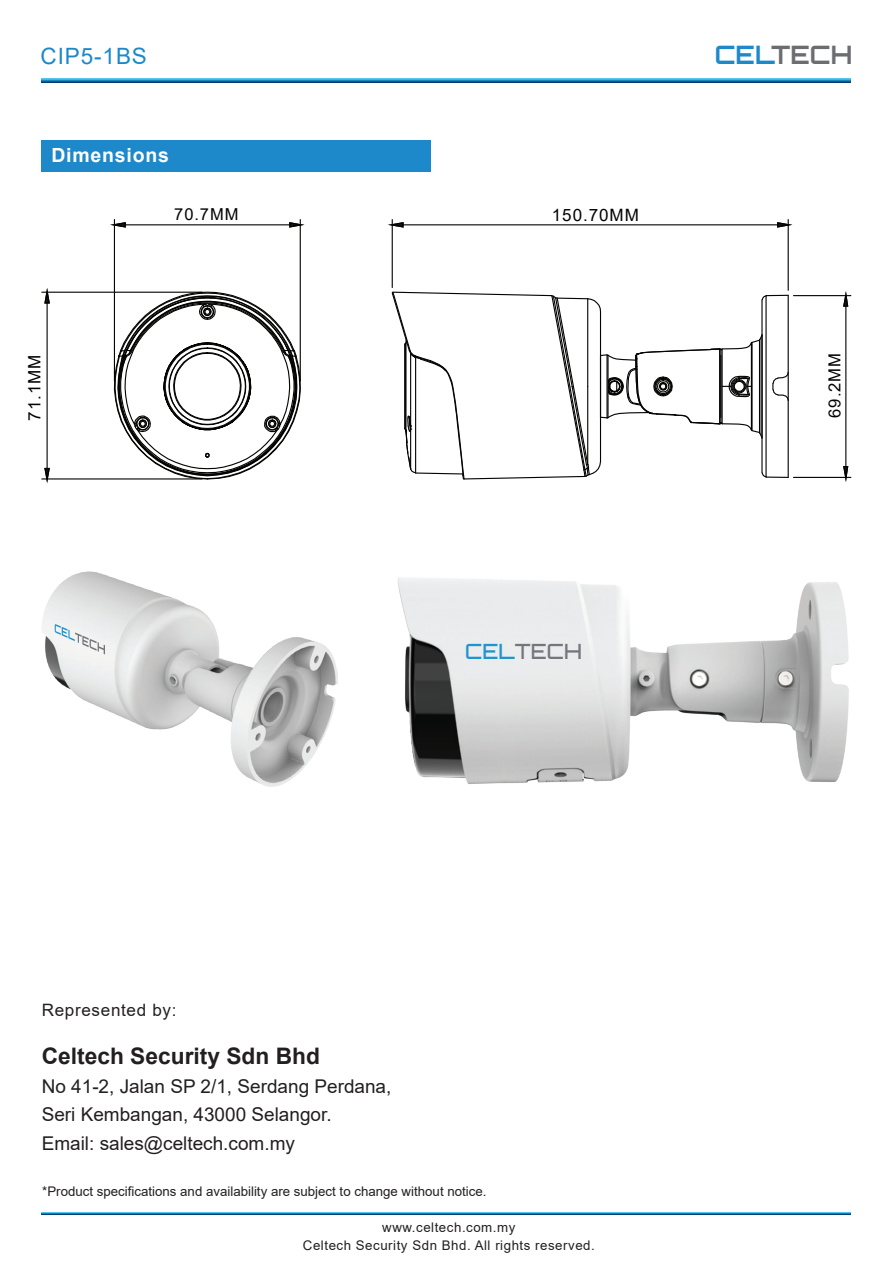
<style>
.page{position:relative;width:893px;height:1263px;background:#fff}
.page>*{position:absolute;margin:0;border:0;box-sizing:border-box;transform-origin:0 0}
.t1{font:700 25.35px "Orbitron";color:#6c6d71}
.t2{font:700 22.8px "Arial";color:#231f20}
.t3{font:22.5px "Arial";letter-spacing:.04em;color:#1b88ca}
.t4{font:500 21px "Orbitron";color:#74767e}
.t5{font:700 19.5px "Arial";letter-spacing:.04em;color:#fff}
.t6{font:18.9px/28.5px "Arial";color:#231f20}
.t7{font:17.1px "Arial";letter-spacing:.04em;color:#231f20}
.t8{font:17.1px "Arial";color:#040503}
.t9{font:16.95px "Arial";letter-spacing:.055em;color:#040503}
.t10{font:16.65px "Arial";color:#040503}
.t11{font:16.5px "Arial";color:#040503}
.t12{font:13.35px "Arial";color:#231f20}
.t13{font:13.35px "Arial";letter-spacing:.04em;color:#231f20}
.s1{color:#1d89cb}
.s2{color:#1f94cf}
</style>
<div class="page">
<img style="left:398px;top:577px;width:451px;height:207px">
<svg style="left:42px;top:1212px;width:809px;height:2px;background:#37a2cf"></svg>
<svg style="left:42px;top:79px;width:809px;height:3px;background:#2587b6"></svg>
<div style="left:42px;top:140px;width:389px;height:31px;background:#1d89cb"></div>
<svg style="left:113px;top:291px;width:188px;height:189px"></svg>
<hr style="left:114px;top:220px;width:1px;height:161px;background:#040503">
<hr style="left:300px;top:220px;width:1px;height:161px;background:#040503">
<hr style="left:125px;top:224px;width:165px;height:1px;background:#040503">
<svg style="left:110px;top:221px;width:17px;height:7px"></svg>
<svg style="left:288px;top:221px;width:17px;height:7px"></svg>
<hr style="left:42px;top:478px;width:160px;height:1px;background:#040503">
<hr style="left:42px;top:292px;width:160px;height:1px;background:#040503">
<hr style="left:47px;top:303px;width:1px;height:166px;background:#040503">
<svg style="left:43px;top:467px;width:8px;height:16px"></svg>
<svg style="left:43px;top:288px;width:8px;height:16px"></svg>
<svg style="left:391px;top:291px;width:398px;height:189px"></svg>
<hr style="left:793px;top:477px;width:58px;height:1px;background:#040503">
<hr style="left:793px;top:295px;width:58px;height:1px;background:#040503">
<hr style="left:845px;top:306px;width:1px;height:161px;background:#040503">
<svg style="left:842px;top:465px;width:7px;height:17px"></svg>
<svg style="left:842px;top:291px;width:7px;height:17px"></svg>
<hr style="left:392px;top:220px;width:1px;height:67px;background:#040503">
<hr style="left:788px;top:220px;width:1px;height:70px;background:#040503">
<hr style="left:403px;top:224px;width:375px;height:1px;background:#040503">
<svg style="left:388px;top:221px;width:17px;height:7px"></svg>
<svg style="left:776px;top:221px;width:17px;height:7px"></svg>
<img style="left:42px;top:571px;width:295px;height:216px">
<svg style="left:55px;top:624px;width:50px;height:30px"></svg>
<p class="t3" style="left:41px;top:40px;width:108px">CIP5-1BS</p>
<h1 class="t1" style="left:715px;top:39px;width:139px"><span class="s1">CEL</span>TECH</h1>
<p class="t5" style="left:51px;top:141px;width:119px">Dimensions</p>
<p class="t11" style="left:174px;top:202px;width:66px">70.7MM</p>
<p class="t8" style="left:23px;top:421px;width:68px;rotate:-90deg">71 1. MM</p>
<p class="t9" style="left:552px;top:203px;width:88px">150.70MM</p>
<p class="t4" style="left:465px;top:638px;width:118px"><span class="s2">CEL</span>TECH</p>
<p class="t7" style="left:42px;top:998px;width:136px">Represented by:</p>
<p class="t2" style="left:42px;top:1040px;width:280px">Celtech Security Sdn Bhd</p>
<p class="t6" style="left:42px;top:1072px;width:351px">No 41-2, Jalan SP 2/1, Serdang Perdana,<br>Seri Kembangan, 43000 Selangor.<br>Email: sales@celtech.com.my</p>
<p class="t12" style="left:42px;top:1182px;width:446px">*Product specifications and availability are subject to change without notice.</p>
<p class="t13" style="left:382px;top:1217px;width:135px">www.celtech.com.my</p>
<p class="t13" style="left:303px;top:1236px;width:293px">Celtech Security Sdn Bhd. All rights reserved.</p>
<p class="t10" style="left:823px;top:418px;width:66px;rotate:-90deg">69 2. MM</p>
</div>
